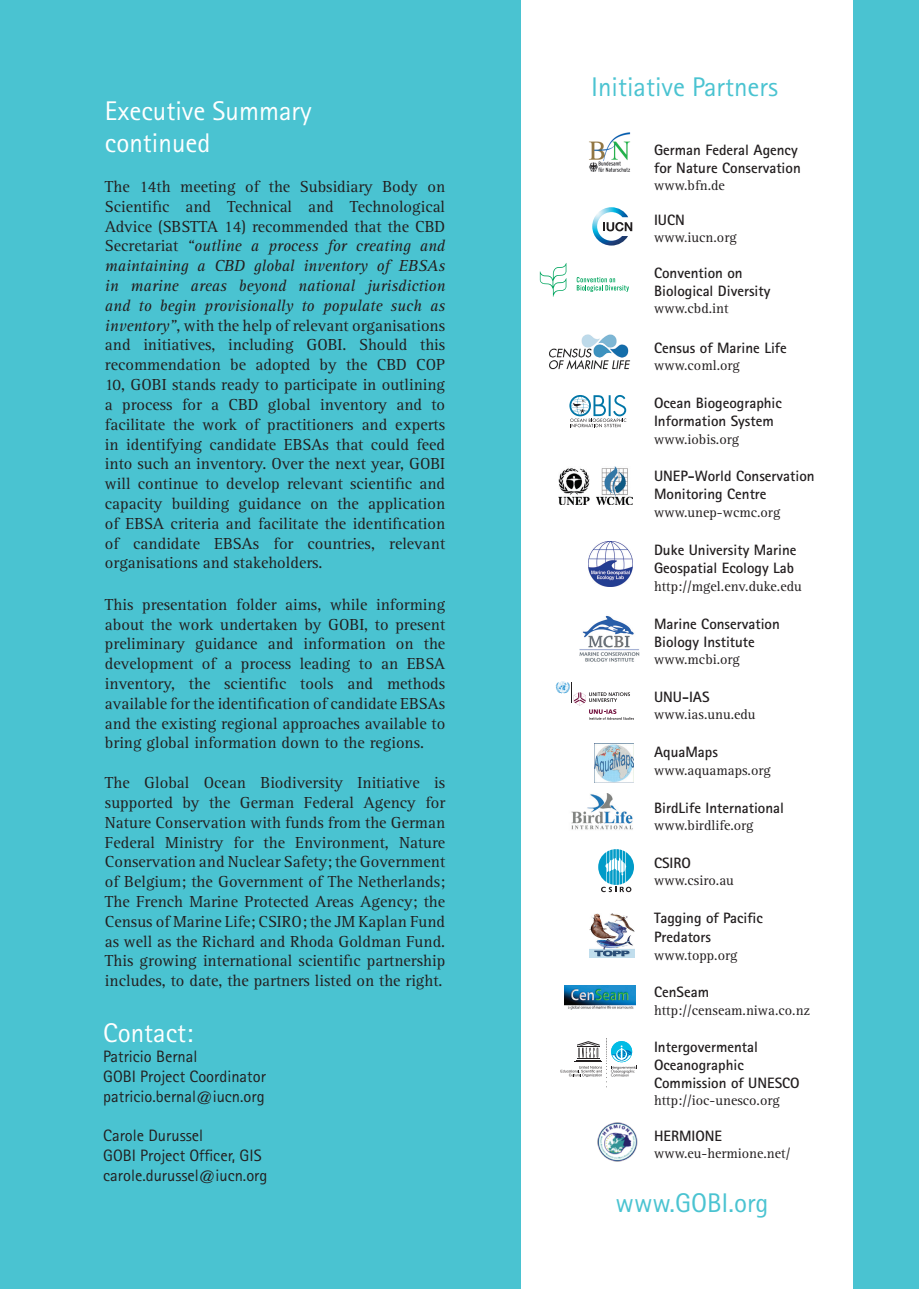
<style>
.page{position:relative;width:919px;height:1289px;background:#fff}
.page>*{position:absolute;margin:0;border:0;box-sizing:border-box;transform-origin:0 0}
.t1{font:27px/32.4px "Rotis Sans Serif Std";color:#fff}
.t2{font:27px "Rotis Sans Serif Std";color:#4ac3d1}
.t3{font:16.5px/19.8px "Rotis Serif Std";color:#231f20;text-align:justify}
.t4{font:16.5px/19.8px "Rotis Sans Serif Std";color:#231f20}
.t5{font:700 15px/18px "Rotis Sans Serif Std";color:#231f20}
.t6{font:14.25px "Rotis Serif Std";color:#231f20}
.s1{font-style:italic}
</style>
<div class="page">
<div style="left:0;top:0;width:918px;height:1288px;background:#4ac3d1"></div>
<div style="left:521px;top:0;width:331px;height:1288px;background:#fff"></div>
<img style="left:598px;top:1122px;width:39px;height:39px">
<img style="left:558px;top:467px;width:74px;height:37px">
<svg style="left:540px;top:263px;width:26px;height:34px"></svg>
<svg style="left:576px;top:277px;width:53px;height:15px"></svg>
<img style="left:549px;top:334px;width:82px;height:36px">
<svg style="left:569px;top:395px;width:57px;height:32px"></svg>
<img style="left:571px;top:793px;width:62px;height:37px">
<img style="left:588px;top:541px;width:45px;height:45px">
<img style="left:579px;top:616px;width:61px;height:46px">
<img style="left:594px;top:743px;width:39px;height:39px">
<svg style="left:598px;top:849px;width:36px;height:43px"></svg>
<svg style="left:555px;top:681px;width:79px;height:38px"></svg>
<img style="left:589px;top:913px;width:45px;height:44px">
<img style="left:564px;top:985px;width:71px;height:24px">
<svg style="left:560px;top:1038px;width:77px;height:49px"></svg>
<img style="left:592px;top:207px;width:36px;height:38px">
<svg style="left:603px;top:222px;width:29px;height:9px"></svg>
<img style="left:589px;top:132px;width:41px;height:40px">
<h1 class="t1" style="left:105px;top:94px;width:208px">Executive Summary continued</h1>
<p class="t3" style="left:105px;top:177px;width:342px">The 14th meeting of the Subsidiary Body on Scientific and Technical and Technological Advice (SBSTTA 14) recommended that the CBD Secretariat <span class="s1">“outline a process for creating and maintaining a CBD global inventory of EBSAs in marine areas beyond national jurisdiction and to begin provisionally to populate such as inventory”</span>, with the help of relevant organisations and initiatives, including GOBI. Should this recommendation be adopted by the CBD COP 10, GOBI stands ready to participate in outlining a process for a CBD global inventory and to facilitate the work of practitioners and experts in identifying candidate EBSAs that could feed into such an inventory. Over the next year, GOBI will continue to develop relevant scientific and capacity building guidance on the application of EBSA criteria and facilitate the identification of candidate EBSAs for countries, relevant organisations and stakeholders.</p>
<p class="t3" style="left:105px;top:595px;width:342px">This presentation folder aims, while informing about the work undertaken by GOBI, to present preliminary guidance and information on the development of a process leading to an EBSA inventory, the scientific tools and methods available for the identification of candidate EBSAs and the existing regional approaches available to bring global information down to the regions.</p>
<p class="t3" style="left:105px;top:773px;width:342px">The Global Ocean Biodiversity Initiative is supported by the German Federal Agency for Nature Conservation with funds from the German Federal Ministry for the Environment, Nature Conservation and Nuclear Safety; the Government of Belgium; the Government of The Netherlands; The French Marine Protected Areas Agency; the Census of Marine Life; CSIRO; the JM Kaplan Fund as well as the Richard and Rhoda Goldman Fund.<br>This growing international scientific partnership includes, to date, the partners listed on the right.</p>
<h1 class="t1" style="left:103px;top:1016px;width:91px">Contact:</h1>
<p class="t4" style="left:103px;top:1046px;width:164px">Patricio Bernal<br>GOBI Project Coordinator patricio.bernal@iucn.org</p>
<p class="t4" style="left:103px;top:1125px;width:166px">Carole Durussel<br>GOBI Project Officer, GIS carole.durussel@iucn.org</p>
<h1 class="t2" style="left:591px;top:71px;width:188px">Initiative Partners</h1>
<p class="t5" style="left:654px;top:140px;width:148px">German Federal Agency for Nature Conservation</p>
<p class="t6" style="left:654px;top:177px;width:72px">www.bfn.de</p>
<p class="t5" style="left:654px;top:210px;width:32px">IUCN</p>
<p class="t6" style="left:654px;top:229px;width:84px">www.iucn.org</p>
<p class="t5" style="left:654px;top:263px;width:118px">Convention on<br>Biological Diversity</p>
<p class="t6" style="left:654px;top:300px;width:76px">www.cbd.int</p>
<p class="t5" style="left:654px;top:338px;width:134px">Census of Marine Life</p>
<p class="t6" style="left:654px;top:357px;width:87px">www.coml.org</p>
<p class="t5" style="left:654px;top:393px;width:129px">Ocean Biogeographic<br>Information System</p>
<p class="t6" style="left:654px;top:431px;width:87px">www.iobis.org</p>
<p class="t5" style="left:654px;top:467px;width:162px">UNEP-World Conservation<br>Monitoring Centre</p>
<p class="t6" style="left:654px;top:504px;width:128px">www.unep-wcmc.org</p>
<p class="t5" style="left:654px;top:541px;width:144px">Duke University Marine<br>Geospatial Ecology Lab</p>
<p class="t6" style="left:654px;top:578px;width:149px">http://mgel.env.duke.edu</p>
<p class="t5" style="left:654px;top:614px;width:127px">Marine Conservation<br>Biology Institute</p>
<p class="t6" style="left:654px;top:651px;width:87px">www.mcbi.org</p>
<p class="t5" style="left:654px;top:687px;width:57px">UNU-IAS</p>
<p class="t6" style="left:654px;top:706px;width:103px">www.ias.unu.edu</p>
<p class="t5" style="left:654px;top:742px;width:65px">AquaMaps</p>
<p class="t6" style="left:654px;top:762px;width:118px">www.aquamaps.org</p>
<p class="t5" style="left:654px;top:798px;width:131px">BirdLife International</p>
<p class="t6" style="left:654px;top:817px;width:101px">www.birdlife.org</p>
<p class="t5" style="left:654px;top:853px;width:38px">CSIRO</p>
<p class="t6" style="left:654px;top:872px;width:81px">www.csiro.au</p>
<p class="t5" style="left:654px;top:907px;width:110px;line-height:19.8px">Tagging of Pacific<br>Predators</p>
<p class="t6" style="left:654px;top:946px;width:85px">www.topp.org</p>
<p class="t5" style="left:654px;top:983px;width:56px">CenSeam</p>
<p class="t6" style="left:654px;top:1001px;width:157px">http://censeam.niwa.co.nz</p>
<p class="t5" style="left:654px;top:1037px;width:147px">Intergovermental<br>Oceanographic<br>Commission of UNESCO</p>
<p class="t6" style="left:654px;top:1092px;width:127px">http://ioc-unesco.org</p>
<p class="t5" style="left:654px;top:1126px;width:70px">HERMIONE</p>
<p class="t6" style="left:654px;top:1144px;width:138px">www.eu-hermione.net/</p>
<h1 class="t2" style="left:615px;top:1186px;width:154px">www.GOBI.org</h1>
</div>
